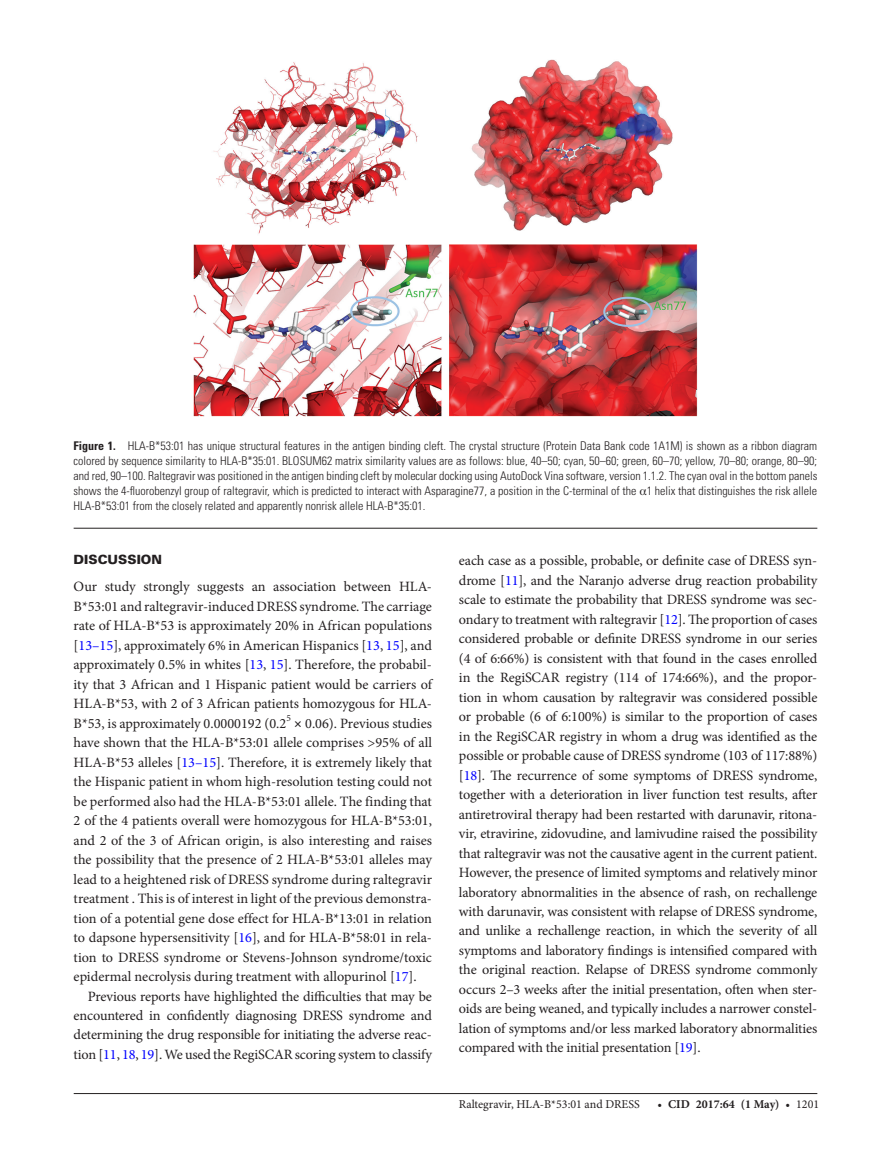
<style>
.page{position:relative;width:891px;height:1174px;background:#fff}
.page>*{position:absolute;margin:0;border:0;box-sizing:border-box;transform-origin:0 0}
.t1{font:14.25px/19.5px "Minion Pro";letter-spacing:-.01em;color:#231f20;text-align:justify}
.t2{font:900 12.75px "Univers LT Std";color:#231f20}
.t3{font:300 condensed 12px/15px "Univers LT Std";color:#231f20;text-align:justify}
.t4{font:12px "Minion Pro";color:#231f20}
.t5{font:700 12px "Minion Pro";color:#231f20}
.s1{font-weight:700}
.s2{font-family:"Gandhari Unicode";font-weight:400;font-stretch:normal}
.s3{color:#00f}
.s4{font-family:"Gandhari Unicode"}
.s5{font-weight:400}
</style>
<div class="page">
<hr style="left:74px;top:1093px;width:743px;height:1px;background:#231f20">
<hr style="left:74px;top:528px;width:743px;height:1px;background:#231f20">
<img style="left:194px;top:59px;width:503px;height:357px">
<p class="t3" style="left:74px;top:438px;width:745px"><span class="s1">Figure 1.</span> HLA-B*53:01 has unique structural features in the antigen binding cleft. The crystal structure (Protein Data Bank code 1A1M) is shown as a ribbon diagram colored by sequence similarity to HLA-B*35:01. BLOSUM62 matrix similarity values are as follows: blue, 40–50; cyan, 50–60; green, 60–70; yellow, 70–80; orange, 80–90; and red, 90–100. Raltegravir was positioned in the antigen binding cleft by molecular docking using AutoDock Vina software, version 1.1.2. The cyan oval in the bottom panels shows the 4-fluorobenzyl group of raltegravir, which is predicted to interact with Asparagine77, a position in the C-terminal of the <span class="s2">α</span>1 helix that distinguishes the risk allele HLA-B*53:01 from the closely related and apparently nonrisk allele HLA-B*35:01.</p>
<p class="t2" style="left:74px;top:551px;width:90px">DISCUSSION</p>
<p class="t1" style="left:74px;top:577px;width:360px">Our study strongly suggests an association between HLA-B*53:01 and raltegravir-induced DRESS syndrome. The carriage rate of HLA-B*53 is approximately 20% in African populations [<span class="s3">13–15</span>], approximately 6% in American Hispanics [<span class="s3">13</span>, <span class="s3">15</span>], and approximately 0.5% in whites [<span class="s3">13</span>, <span class="s3">15</span>]. Therefore, the probabil&shy;ity that 3 African and 1 Hispanic patient would be carriers of HLA-B*53, with 2 of 3 African patients homozygous for HLA-B*53, is approximately 0.0000192 (0.2<sup>5</sup> <span class="s4">×</span> 0.06). Previous studies have shown that the HLA-B*53:01 allele comprises &gt;95% of all HLA-B*53 alleles [<span class="s3">13–15</span>]. Therefore, it is extremely likely that the Hispanic patient in whom high-resolution testing could not be performed also had the HLA-B*53:01 allele. The finding that 2 of the 4 patients overall were homozygous for HLA-B*53:01, and 2 of the 3 of African origin, is also interesting and raises the possibility that the presence of 2 HLA-B*53:01 alleles may lead to a heightened risk of DRESS syndrome during raltegravir treatment . This is of interest in light of the previous demonstra&shy;tion of a potential gene dose effect for HLA-B*13:01 in relation to dapsone hypersensitivity [<span class="s3">16</span>], and for HLA-B*58:01 in rela&shy;tion to DRESS syndrome or Stevens-Johnson syndrome/toxic epidermal necrolysis during treatment with allopurinol [<span class="s3">17</span>].</p>
<p class="t1" style="left:74px;top:986px;width:360px;text-indent:14px">Previous reports have highlighted the difficulties that may be encountered in confidently diagnosing DRESS syndrome and determining the drug responsible for initiating the adverse reac&shy;tion [<span class="s3">11</span>, <span class="s3">18</span>, <span class="s3">19</span>]. We used the RegiSCAR scoring system to classify</p>
<p class="t1" style="left:459px;top:551px;width:360px">each case as a possible, probable, or definite case of DRESS syn&shy;drome [<span class="s3">11</span>], and the Naranjo adverse drug reaction probability scale to estimate the probability that DRESS syndrome was sec&shy;ondary to treatment with raltegravir [<span class="s3">12</span>]. The proportion of cases considered probable or definite DRESS syndrome in our series (4 of 6:66%) is consistent with that found in the cases enrolled in the RegiSCAR registry (114 of 174:66%), and the propor&shy;tion in whom causation by raltegravir was considered possible or probable (6 of 6:100%) is similar to the proportion of cases in the RegiSCAR registry in whom a drug was identified as the possible or probable cause of DRESS syndrome (103 of 117:88%) [<span class="s3">18</span>]. The recurrence of some symptoms of DRESS syndrome, together with a deterioration in liver function test results, after antiretroviral therapy had been restarted with darunavir, ritona&shy;vir, etravirine, zidovudine, and lamivudine raised the possibility that raltegravir was not the causative agent in the current patient.<br>However, the presence of limited symptoms and relatively minor laboratory abnormalities in the absence of rash, on rechallenge with darunavir, was consistent with relapse of DRESS syndrome, and unlike a rechallenge reaction, in which the severity of all symptoms and laboratory findings is intensified compared with the original reaction. Relapse of DRESS syndrome commonly occurs 2–3 weeks after the initial presentation, often when ster&shy;oids are being weaned, and typically includes a narrower constel&shy;lation of symptoms and/or less marked laboratory abnormalities compared with the initial presentation [<span class="s3">19</span>].</p>
<p class="t4" style="left:459px;top:1096px;width:183px">Raltegravir, HLA-B*53:01 and DRESS</p>
<p class="t5" style="left:657px;top:1095px;width:163px"><span class="s5">•</span> CID 2017:64 (1 May) <span class="s5">• 1201</span></p>
</div>
